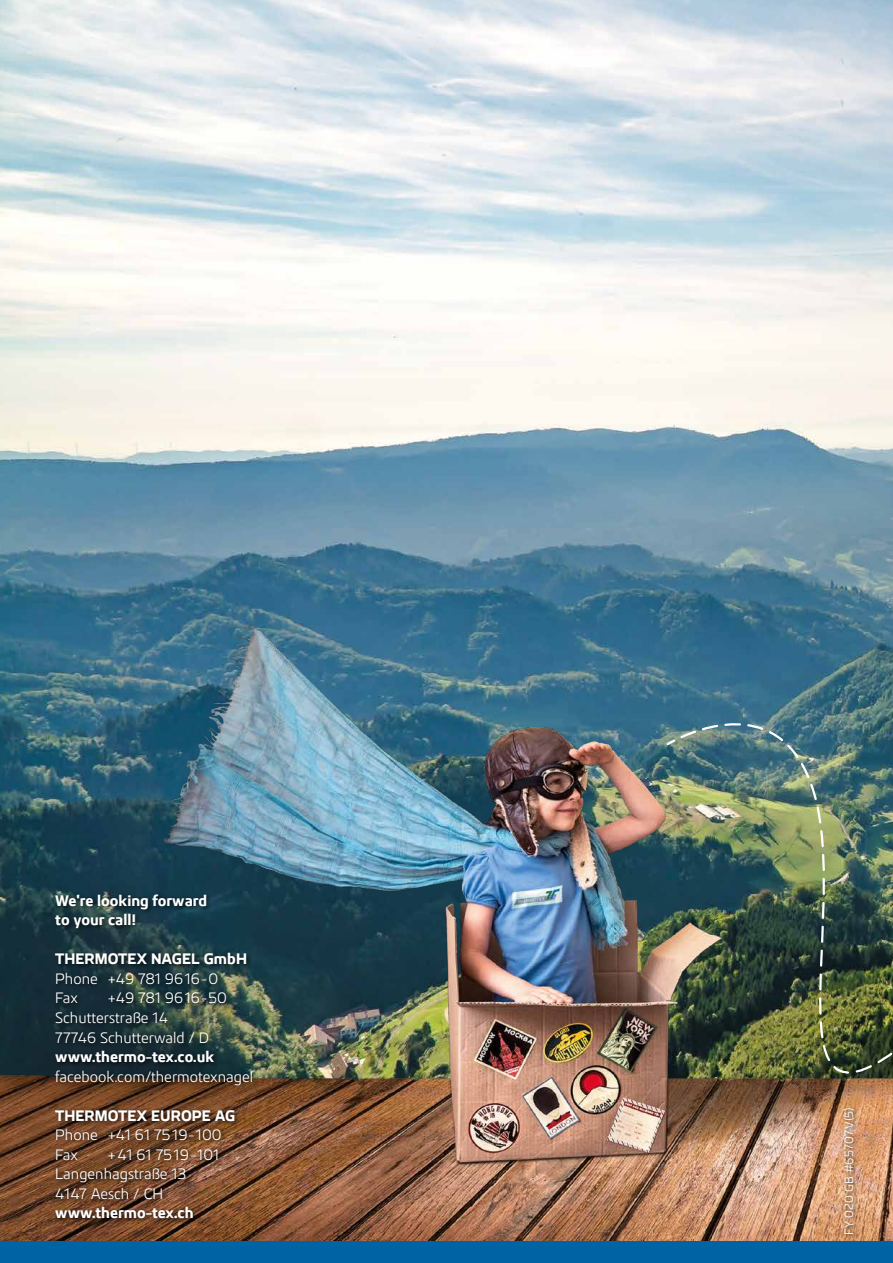
<style>
.page{position:relative;width:893px;height:1263px;background:#fff}
.page>*{position:absolute;margin:0;border:0;box-sizing:border-box;transform-origin:0 0}
.t1{font:15px/19.5px "Kuro";color:#fff}
.t2{font:700 15px/19.5px "Kuro";color:#fff}
.t3{font:12px "Kuro";color:#fff}
</style>
<div class="page">
<img style="left:0;top:0;width:893px;height:1242px">
<img style="left:0;top:576px;width:893px;height:665px">
<svg style="left:679px;top:703px;width:134px;height:35px"></svg>
<svg style="left:773px;top:1120px;width:120px;height:20px"></svg>
<img style="left:665px;top:738px;width:228px;height:382px">
<div style="left:0;top:1242px;width:893px;height:21px;background:#0063a3"></div>
<div style="left:840px;top:1105px;width:19px;height:134px;background:#000;opacity:.84"></div>
<div style="left:52px;top:891px;width:206px;height:333px;background:#000;opacity:.84"></div>
<p class="t2" style="left:55px;top:891px;width:153px">We‘re looking forward to your call!</p>
<p class="t2" style="left:55px;top:949px;width:193px">THERMOTEX NAGEL GmbH</p>
<p class="t1" style="left:55px;top:969px;width:164px">Phone +49 781 96 16 - 0<br>Fax</p>
<p class="t1" style="left:55px;top:988px;width:173px;text-indent:53px">+49 781 96 16 - 50<br>Schutterstraße 14<br>77746 Schutterwald / D</p>
<p class="t2" style="left:55px;top:1047px;width:161px">www.thermo-tex.co.uk</p>
<p class="t1" style="left:55px;top:1066px;width:199px">facebook.com/thermotexnagel</p>
<p class="t2" style="left:55px;top:1105px;width:182px">THERMOTEX EUROPE AG</p>
<p class="t1" style="left:55px;top:1125px;width:168px">Phone +41 61 75 19 - 100<br>Fax</p>
<p class="t1" style="left:55px;top:1144px;width:166px;text-indent:53px">+ 41 61 75 19 - 101<br>Langenhagstraße 13<br>4147 Aesch / CH</p>
<p class="t2" style="left:55px;top:1203px;width:140px">www.thermo-tex.ch</p>
<p class="t3" style="left:842px;top:1235px;width:130px;rotate:-90deg">FY 020 GB #65707 V(5)</p>
</div>
